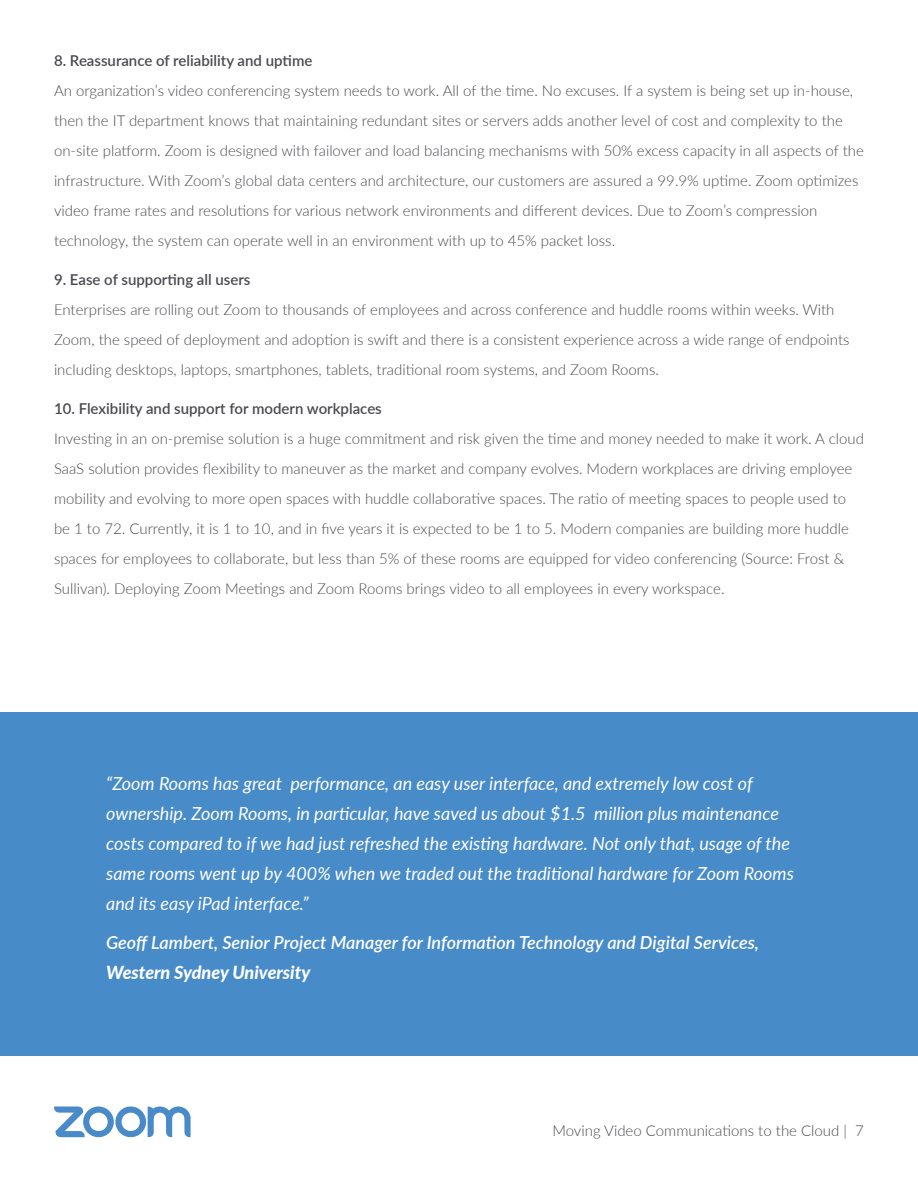
<style>
.page{position:relative;width:918px;height:1188px;background:#fff}
.page>*{position:absolute;margin:0;border:0;box-sizing:border-box;transform-origin:0 0}
.t1{font:italic 18px/30px "Lato";color:#fff}
.t2{font:italic 600 18px "Lato";color:#fff}
.t3{font:italic 800 18px "Lato";color:#fff}
.t4{font:300 15px/30px "Lato";color:#4a494f}
.t5{font:600 15px "Lato";color:#4a494f}
</style>
<div class="page">
<svg style="left:54px;top:1107px;width:137px;height:31px"></svg>
<div style="left:0;top:713px;width:918px;height:343px;background:#488bc9"></div>
<p class="t5" style="left:54px;top:50px;width:260px">8. Reassurance of reliability and uptime</p>
<p class="t4" style="left:54px;top:75px;width:811px">An organization’s video conferencing system needs to work. All of the time. No excuses. If a system is being set up in-house, then the IT department knows that maintaining redundant sites or servers adds another level of cost and complexity to the on-site platform. Zoom is designed with failover and load balancing mechanisms with 50% excess capacity in all aspects of the infrastructure. With Zoom’s global data centers and architecture, our customers are assured a 99.9% uptime. Zoom optimizes video frame rates and resolutions for various network environments and different devices. Due to Zoom’s compression technology, the system can operate well in an environment with up to 45% packet loss.</p>
<p class="t5" style="left:54px;top:269px;width:198px">9. Ease of supporting all users</p>
<p class="t4" style="left:54px;top:294px;width:797px">Enterprises are rolling out Zoom to thousands of employees and across conference and huddle rooms within weeks. With<br>Zoom, the speed of deployment and adoption is swift and there is a consistent experience across a wide range of endpoints including desktops, laptops, smartphones, tablets, traditional room systems, and Zoom Rooms.</p>
<p class="t5" style="left:54px;top:398px;width:329px">10. Flexibility and support for modern workplaces</p>
<p class="t4" style="left:54px;top:423px;width:811px">Investing in an on-premise solution is a huge commitment and risk given the time and money needed to make it work. A cloud SaaS solution provides flexibility to maneuver as the market and company evolves. Modern workplaces are driving employee mobility and evolving to more open spaces with huddle collaborative spaces. The ratio of meeting spaces to people used to be 1 to 72. Currently, it is 1 to 10, and in five years it is expected to be 1 to 5. Modern companies are building more huddle spaces for employees to collaborate, but less than 5% of these rooms are equipped for video conferencing (Source: Frost &amp; Sullivan). Deploying Zoom Meetings and Zoom Rooms brings video to all employees in every workspace.</p>
<p class="t1" style="left:106px;top:768px;width:689px">“Zoom Rooms has great performance, an easy user interface, and extremely low cost of ownership. Zoom Rooms, in particular, have saved us about $1.5 million plus maintenance costs compared to if we had just refreshed the existing hardware. Not only that, usage of the same rooms went up by 400% when we traded out the traditional hardware for Zoom Rooms and its easy iPad interface.”</p>
<p class="t2" style="left:106px;top:929px;width:654px">Geoff Lambert, Senior Project Manager for Information Technology and Digital Services,</p>
<p class="t3" style="left:106px;top:959px;width:206px">Western Sydney University</p>
<p class="t4" style="left:552px;top:1115px;width:313px">Moving Video Communications to the Cloud | 7</p>
</div>
